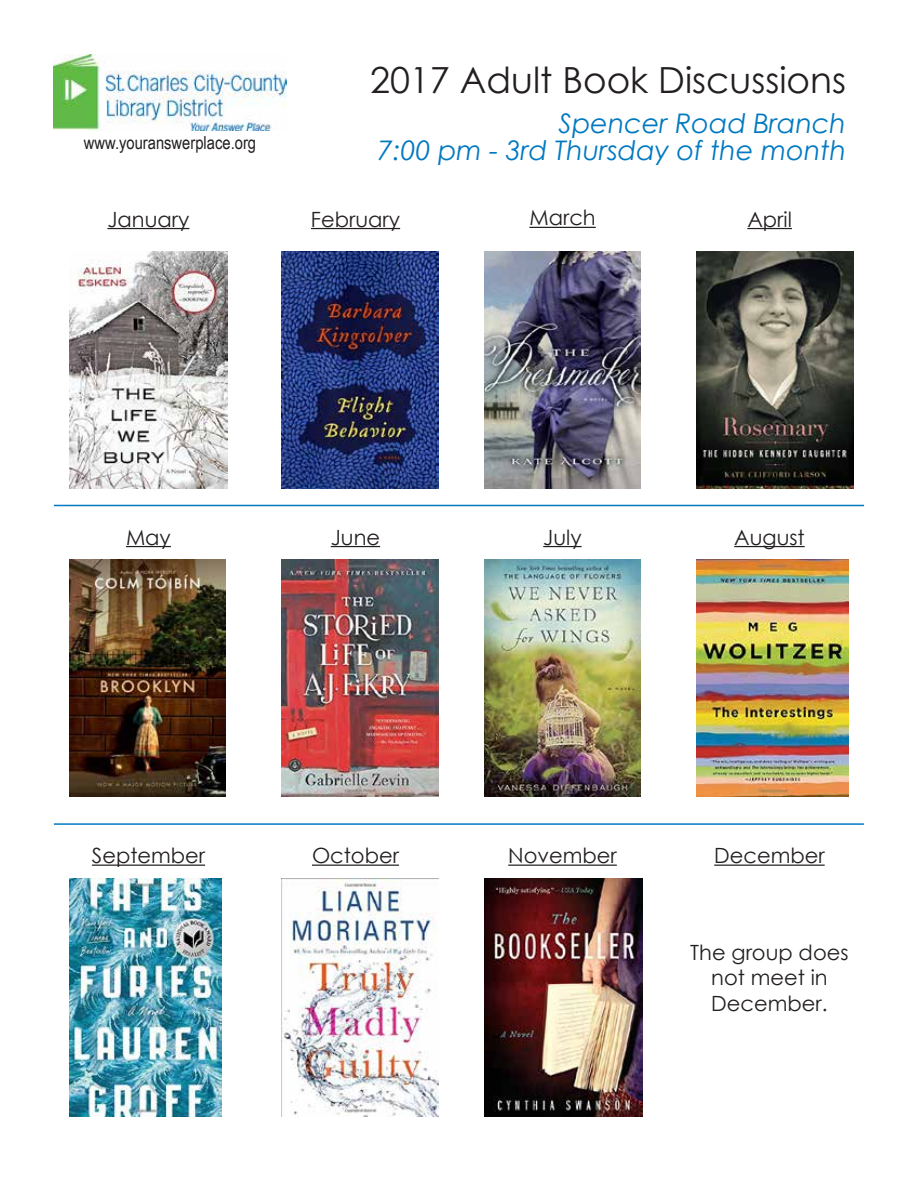
<style>
.page{position:relative;width:918px;height:1188px;background:#fff}
.page>*{position:absolute;margin:0;border:0;box-sizing:border-box;transform-origin:0 0}
.t1{font:36px "Century Gothic";color:#231f20}
.t2{font:italic 27px/27px "Century Gothic";color:#0079c1;text-align:right}
.t3{font:21px/25.2px "Century Gothic";color:#231f20;text-align:center}
.t4{font:18px "Arial Narrow";color:#231f20}
</style>
<div class="page">
<hr style="left:107px;top:228px;width:82px;height:1px;background:#231f20">
<hr style="left:311px;top:228px;width:89px;height:1px;background:#231f20">
<hr style="left:529px;top:227px;width:67px;height:1px;background:#231f20">
<hr style="left:747px;top:228px;width:45px;height:1px;background:#231f20">
<hr style="left:126px;top:546px;width:45px;height:1px;background:#231f20">
<hr style="left:331px;top:546px;width:49px;height:1px;background:#231f20">
<hr style="left:543px;top:546px;width:39px;height:1px;background:#231f20">
<hr style="left:734px;top:546px;width:71px;height:1px;background:#231f20">
<hr style="left:92px;top:865px;width:113px;height:1px;background:#231f20">
<hr style="left:312px;top:865px;width:87px;height:1px;background:#231f20">
<hr style="left:508px;top:865px;width:109px;height:1px;background:#231f20">
<hr style="left:714px;top:865px;width:111px;height:1px;background:#231f20">
<hr style="left:54px;top:505px;width:810px;height:1px;background:#0079c1">
<hr style="left:54px;top:823px;width:810px;height:2px;background:#0079c1">
<img style="left:54px;top:54px;width:232px;height:77px">
<img style="left:69px;top:251px;width:159px;height:238px">
<img style="left:281px;top:251px;width:157px;height:238px">
<img style="left:484px;top:251px;width:157px;height:238px">
<img style="left:696px;top:251px;width:158px;height:238px">
<img style="left:69px;top:559px;width:156px;height:238px">
<img style="left:281px;top:559px;width:158px;height:238px">
<img style="left:484px;top:559px;width:157px;height:238px">
<img style="left:696px;top:559px;width:153px;height:238px">
<img style="left:69px;top:878px;width:153px;height:238px">
<img style="left:281px;top:878px;width:157px;height:238px">
<img style="left:484px;top:878px;width:158px;height:238px">
<p class="t4" style="left:84px;top:129px;width:174px">www.youranswerplace.org</p>
<h1 class="t1" style="left:370px;top:55px;width:477px">2017 Adult Book Discussions</h1>
<p class="t2" style="left:378px;top:109px;width:469px">Spencer Road Branch<br>7:00 pm - 3rd Thursday of the month</p>
<p class="t3" style="left:107px;top:206px;width:83px">January</p>
<p class="t3" style="left:311px;top:206px;width:91px">February</p>
<p class="t3" style="left:529px;top:205px;width:68px">March</p>
<p class="t3" style="left:747px;top:206px;width:46px">April</p>
<p class="t3" style="left:126px;top:524px;width:46px">May</p>
<p class="t3" style="left:331px;top:524px;width:51px">June</p>
<p class="t3" style="left:543px;top:524px;width:40px">July</p>
<p class="t3" style="left:734px;top:524px;width:72px">August</p>
<p class="t3" style="left:92px;top:843px;width:115px">September</p>
<p class="t3" style="left:312px;top:843px;width:89px">October</p>
<p class="t3" style="left:508px;top:843px;width:110px">November</p>
<p class="t3" style="left:714px;top:843px;width:112px">December</p>
<p class="t3" style="left:690px;top:940px;width:160px">The group does not meet in<br>December.</p>
</div>
